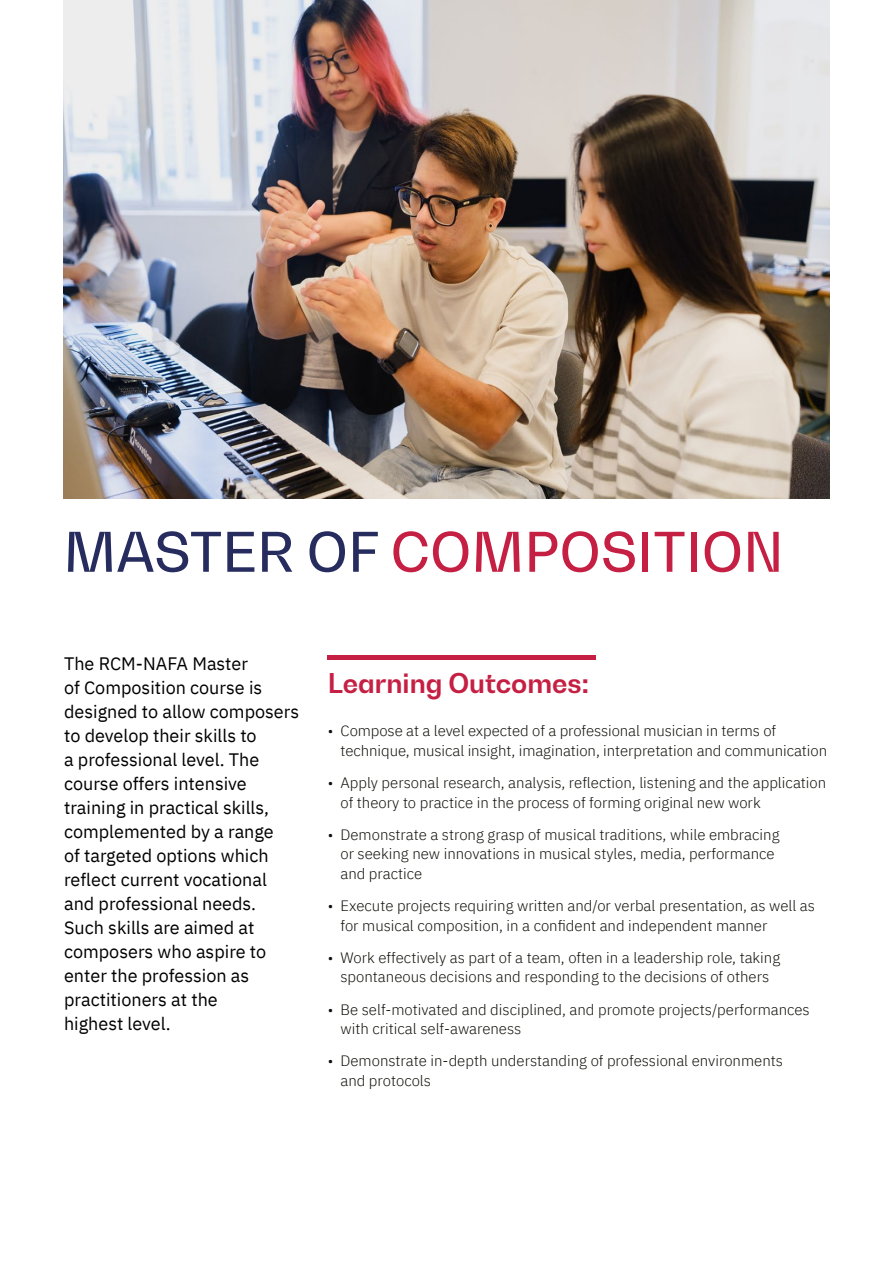
<style>
.page{position:relative;width:893px;height:1263px;background:#fff}
.page>*{position:absolute;margin:0;border:0;box-sizing:border-box;transform-origin:0 0}
.t1{font:500 54px "Bw Gradual";letter-spacing:.01em;color:#c51f43}
.t2{font:700 27px "Bw Gradual";color:#c51f43}
.t3{font:18px/24px "IBM Plex Sans";color:#000}
.t4{font:300 15px/19.5px "IBM Plex Sans";color:#10100a}
.s1{color:#272c5f}
</style>
<div class="page">
<hr style="left:328px;top:656px;width:268px;height:4px;background:#c51f43">
<img style="left:63px;top:0;width:766px;height:498px">
<h1 class="t1" style="left:64px;top:517px;width:721px"><span class="s1">MASTER OF</span> COMPOSITION</h1>
<p class="t3" style="left:64px;top:650px;width:237px">The RCM-NAFA Master<br>of Composition course is designed to allow composers to develop their skills to<br>a professional level. The course offers intensive training in practical skills, complemented by a range<br>of targeted options which reflect current vocational and professional needs.<br>Such skills are aimed at composers who aspire to enter the profession as practitioners at the<br>highest level.</p>
<h2 class="t2" style="left:328px;top:666px;width:263px">Learning Outcomes:</h2>
<p class="t4" style="left:340px;top:720px;width:488px;text-indent:-13px">• Compose at a level expected of a professional musician in terms of technique, musical insight, imagination, interpretation and communication</p>
<p class="t4" style="left:340px;top:772px;width:487px;text-indent:-13px">• Apply personal research, analysis, reflection, listening and the application of theory to practice in the process of forming original new work</p>
<p class="t4" style="left:340px;top:824px;width:441px;text-indent:-13px">• Demonstrate a strong grasp of musical traditions, while embracing or seeking new innovations in musical styles, media, performance and practice</p>
<p class="t4" style="left:340px;top:895px;width:476px;text-indent:-13px">• Execute projects requiring written and/or verbal presentation, as well as for musical composition, in a confident and independent manner</p>
<p class="t4" style="left:328px;top:947px;width:454px;text-align:center">• Work effectively as part of a team, often in a leadership role, taking spontaneous decisions and responding to the decisions of others</p>
<p class="t4" style="left:340px;top:998px;width:471px;text-indent:-13px">• Be self-motivated and disciplined, and promote projects/performances with critical self-awareness</p>
<p class="t4" style="left:340px;top:1050px;width:444px;text-indent:-13px">• Demonstrate in-depth understanding of professional environments and protocols</p>
</div>
